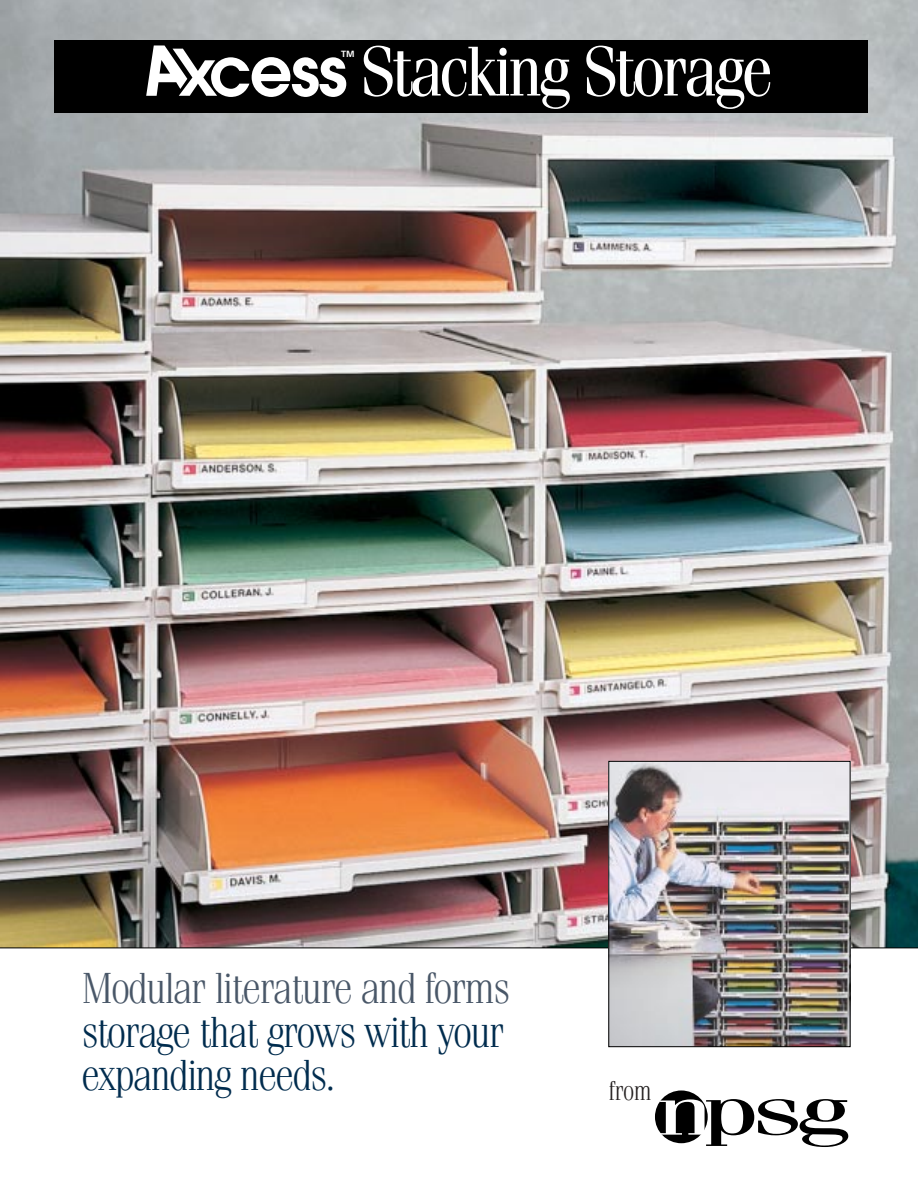
<style>
.page{position:relative;width:918px;height:1188px;background:#fff}
.page>*{position:absolute;margin:0;border:0;box-sizing:border-box;transform-origin:0 0}
.t1{font:70.5px "Fenice";letter-spacing:-.055em;color:#fff;scale:.9 1}
.t2{font:300 43.5px/43.5px "Fenice";letter-spacing:-.05em;color:#002c4e;scale:.95 1}
.t3{font:300 43.5px "Fenice";letter-spacing:-.05em;color:#495768;scale:.95 1}
.t4{font:300 27px "Fenice";color:#231f1f;scale:.9 1}
.t5{font:700 9px "Frutiger";color:#fff}
</style>
<div class="page">
<img style="left:0;top:0;width:918px;height:948px">
<div style="left:54px;top:40px;width:814px;height:72px;background:#000"></div>
<svg style="left:146px;top:45px;width:200px;height:52px"></svg>
<div style="left:655px;top:1090px;width:53px;height:53px;background:#000;border-radius:50%"></div>
<svg style="left:660px;top:1099px;width:188px;height:48px"></svg>
<img style="left:610px;top:763px;width:238px;height:282px">
<div style="left:608px;top:761px;width:242px;height:286px;border:1px solid #000"></div>
<p class="t5" style="left:341px;top:50px;width:15px">TM</p>
<h1 class="t1" style="left:360px;top:47px;width:460px">Stacking Storage</h1>
<p class="t3" style="left:81px;top:973px;width:454px">Modular literature and forms</p>
<p class="t2" style="left:81px;top:1014px;width:448px">storage that grows with your expanding needs.</p>
<p class="t4" style="left:608px;top:1081px;width:50px">from</p>
</div>
